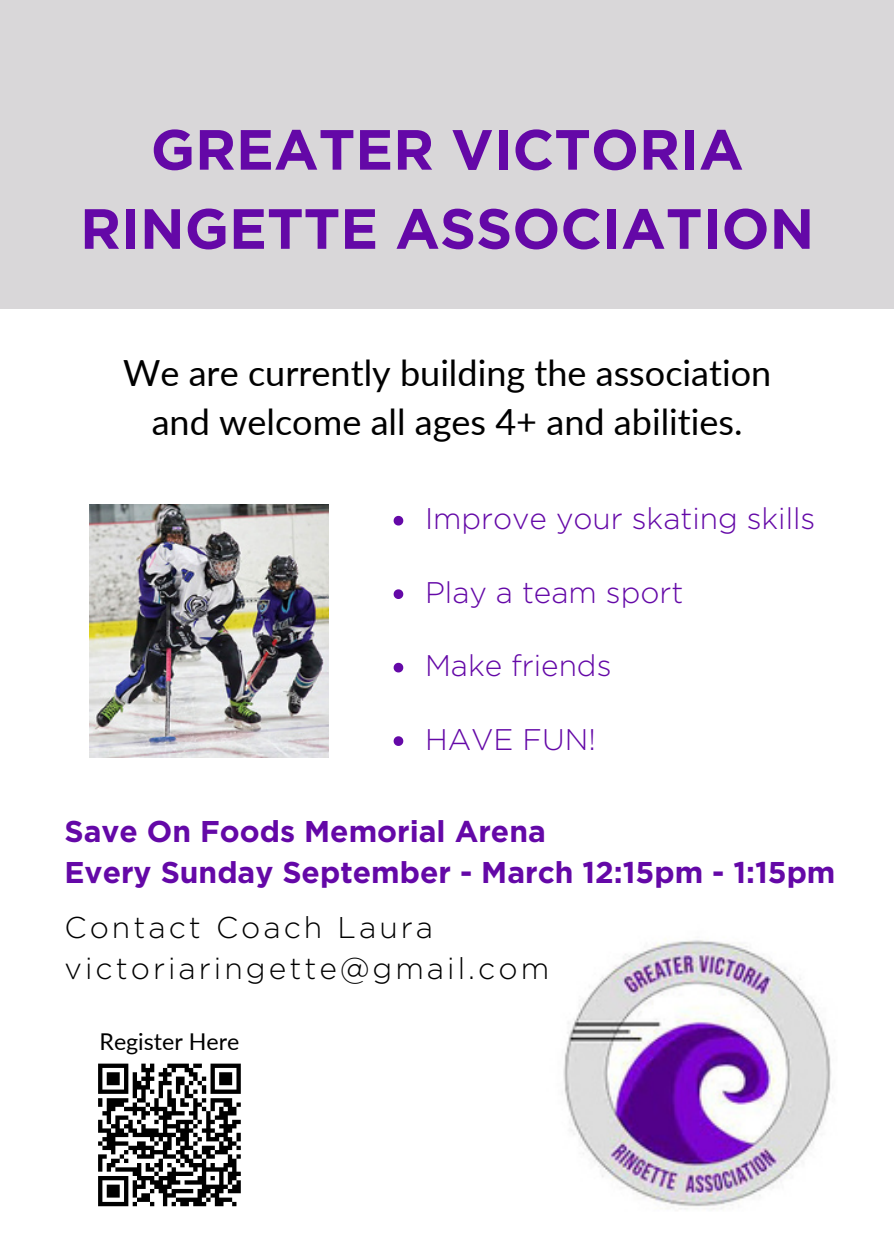
<style>
.page{position:relative;width:894px;height:1258px;background:#fff}
.page>*{position:absolute;margin:0;border:0;box-sizing:border-box;transform-origin:0 0}
.t1{font:700 56.7px/79.2px "Gotham";color:#6408a7;text-align:center}
.t2{font:36px/49.5px "Lato";color:#000;text-align:center}
.t3{font:700 30px/40.5px "Gotham";color:#6408a7}
.t4{font:300 30px/40.5px "Gotham";letter-spacing:.1em;color:#000}
.t5{font:300 29.7px "Gotham";color:#6408a7}
.t6{font:23.1px "Lato";color:#000}
</style>
<div class="page">
<img style="left:563px;top:939px;width:268px;height:270px">
<div style="left:0;top:0;width:893px;height:309px;background:#d9d7d9"></div>
<img style="left:89px;top:505px;width:239px;height:252px">
<svg style="left:98px;top:1063px;width:143px;height:144px"></svg>
<svg style="left:393px;top:516px;width:10px;height:9px"></svg>
<svg style="left:393px;top:589px;width:10px;height:10px"></svg>
<svg style="left:393px;top:663px;width:10px;height:9px"></svg>
<svg style="left:393px;top:736px;width:10px;height:10px"></svg>
<h1 class="t1" style="left:80px;top:113px;width:735px">GREATER VICTORIA<br>RINGETTE ASSOCIATION</h1>
<p class="t2" style="left:123px;top:347px;width:649px">We are currently building the association and welcome all ages 4+ and abilities.</p>
<p class="t5" style="left:425px;top:503px;width:392px">Improve your skating skills</p>
<p class="t5" style="left:425px;top:576px;width:260px">Play a team sport</p>
<p class="t5" style="left:425px;top:650px;width:188px">Make friends</p>
<p class="t5" style="left:425px;top:723px;width:172px">HAVE FUN!</p>
<p class="t3" style="left:64px;top:813px;width:772px">Save On Foods Memorial Arena<br>Every Sunday September - March 12:15pm - 1:15pm</p>
<p class="t4" style="left:64px;top:907px;width:486px">Contact Coach Laura victoriaringette@gmail.com</p>
<p class="t6" style="left:99px;top:1027px;width:141px">Register Here</p>
</div>
